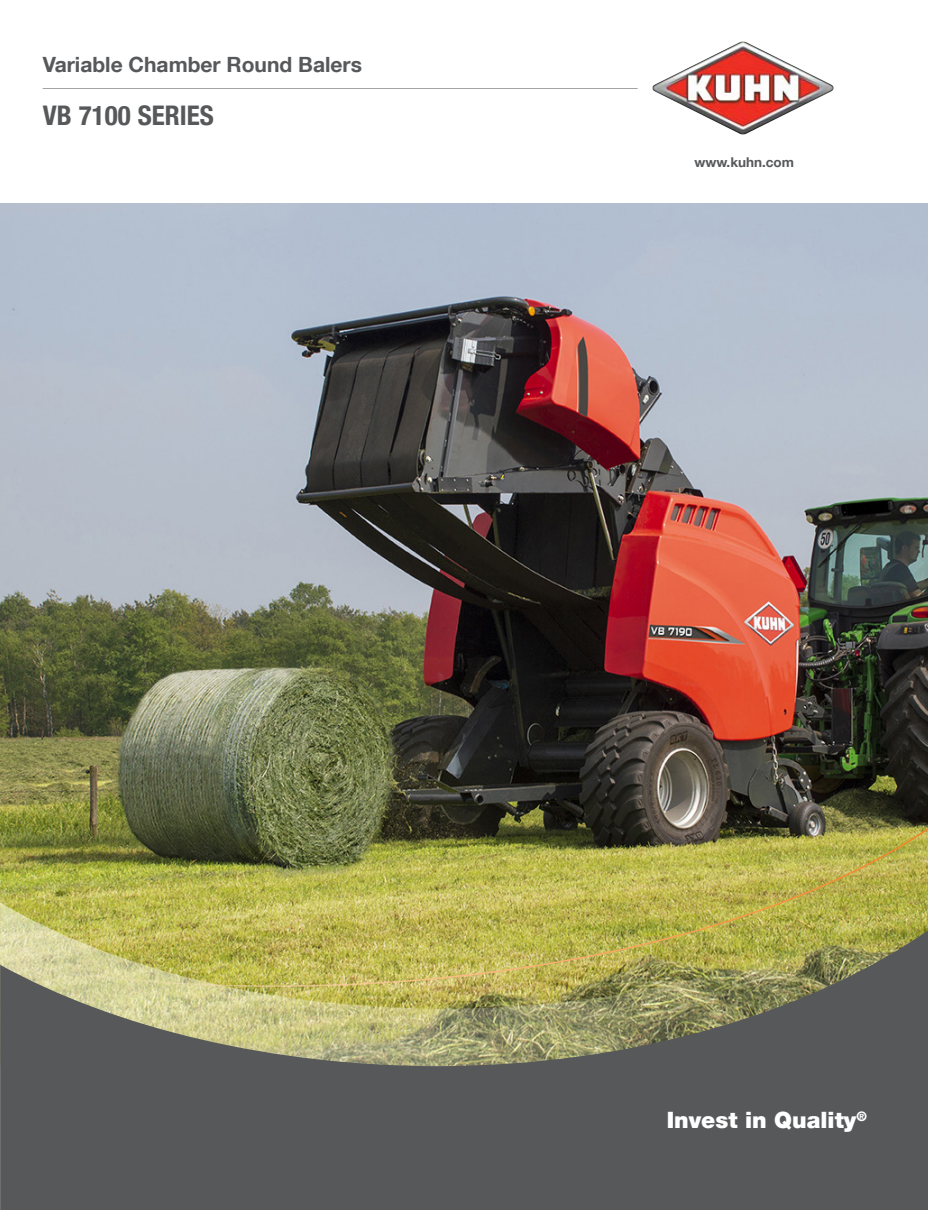
<style>
.page{position:relative;width:928px;height:1210px;background:#fff}
.page>*{position:absolute;margin:0;border:0;box-sizing:border-box;transform-origin:0 0}
.t1{font:700 condensed 27px "Helvetica Neue LT Com";color:#57585a}
.t2{font:900 22.5px "Helvetica Neue LT Com";color:#fff}
.t3{font:700 21px "Helvetica Neue LT Com";color:#57585a}
.t4{font:700 13.5px "Helvetica Neue LT Com";color:#57585a}
</style>
<div class="page">
<img style="left:0;top:203px;width:928px;height:621px">
<img style="left:652px;top:41px;width:182px;height:94px">
<hr style="left:43px;top:88px;width:594px;height:1px;background:#939598">
<svg style="left:0;top:988px;width:928px;height:221px;background:#68685e"></svg>
<img style="left:0;top:824px;width:928px;height:164px">
<p class="t3" style="left:43px;top:51px;width:321px">Variable Chamber Round Balers</p>
<p class="t1" style="left:43px;top:99px;width:173px">VB 7100 SERIES</p>
<p class="t4" style="left:694px;top:154px;width:101px">www.kuhn.com</p>
<p class="t2" style="left:666px;top:1106px;width:202px">Invest in Quality<sup>®</sup></p>
</div>
